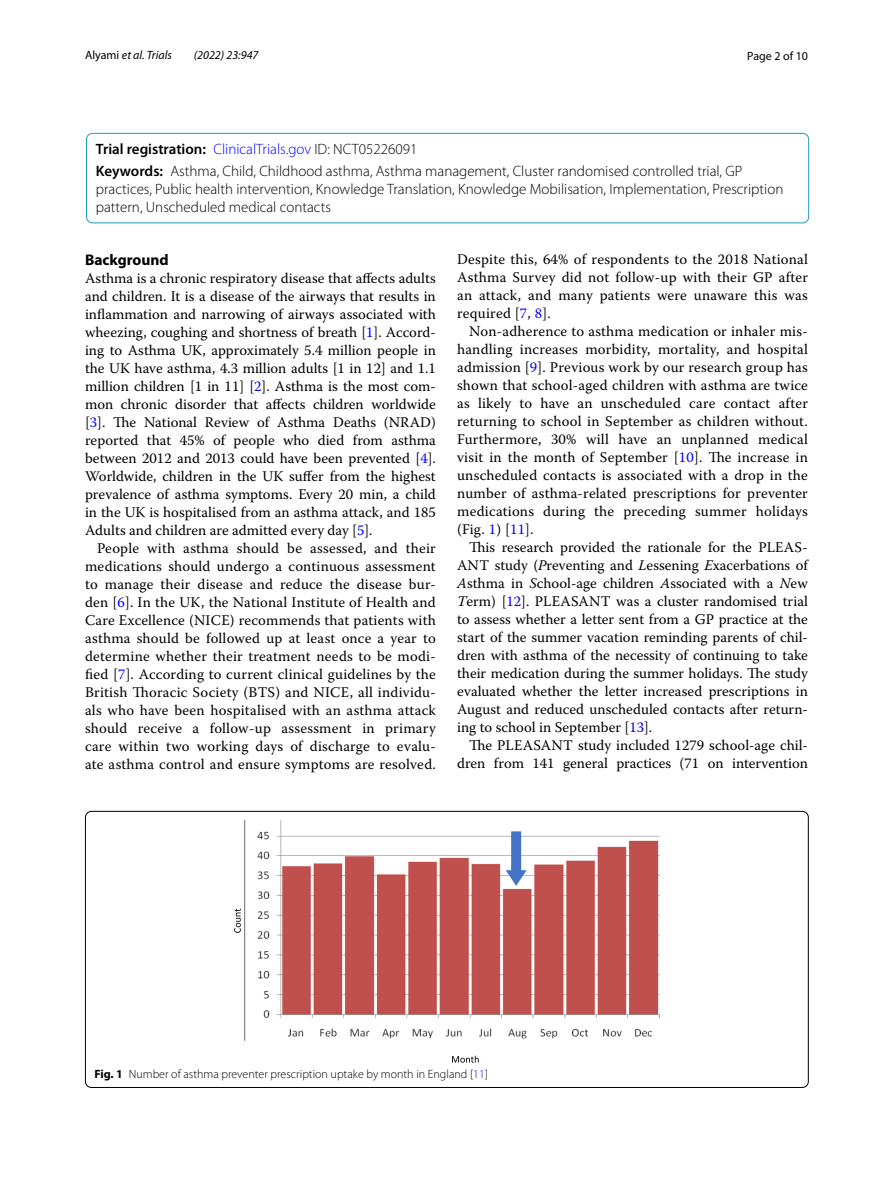
<style>
.page{position:relative;width:893px;height:1187px;background:#fff}
.page>*{position:absolute;margin:0;border:0;box-sizing:border-box;transform-origin:0 0}
.t1{font:700 15.45px "Myriad Pro";color:#000}
.t2{font:300 15px/22.5px "Myriad Pro";color:#000}
.t3{font:14.7px/18px "Warnock Pro";letter-spacing:.005em;color:#000;text-align:justify}
.t4{font:300 12px "Myriad Pro";color:#000}
.t5{font:italic 12px "Myriad Pro";color:#000}
.t6{font:12px "Myriad Pro";color:#000}
.s1{font-style:normal}
.s2{font-weight:600}
.s3{color:#00f}
.s4{font-style:italic}
.s5{font-weight:700}
</style>
<div class="page">
<div style="left:86px;top:133px;width:723px;height:90px;border:1px solid #1e9dc1;border-radius:6px"></div>
<img style="left:245px;top:820px;width:415px;height:219px">
<svg style="left:506px;top:831px;width:21px;height:54px"></svg>
<svg style="left:452px;top:1055px;width:27px;height:7px"></svg>
<svg style="left:234px;top:908px;width:7px;height:24px"></svg>
<p class="t5" style="left:85px;top:48px;width:88px"><span class="s1">Alyami</span> et al. Trials</p>
<p class="t5" style="left:194px;top:48px;width:66px">(2022) 23:947</p>
<p class="t6" style="left:747px;top:48px;width:62px">Page 2 of 10</p>
<p class="t2" style="left:96px;top:138px;width:648px"><span class="s2">Trial registration:</span> <span class="s3">ClinicalTrials.gov</span> ID: NCT05226091<br><span class="s2">Keywords:</span> Asthma, Child, Childhood asthma, Asthma management, Cluster randomised controlled trial, GP</p>
<p class="t2" style="left:96px;top:181px;width:689px;line-height:18px">practices, Public health intervention, Knowledge Translation, Knowledge Mobilisation, Implementation, Prescription pattern, Unscheduled medical contacts</p>
<p class="t1" style="left:85px;top:249px;width:85px">Background</p>
<p class="t3" style="left:85px;top:269px;width:352px">Asthma is a chronic respiratory disease that affects adults and children. It is a disease of the airways that results in inflammation and narrowing of airways associated with wheezing, coughing and shortness of breath [<span class="s3">1</span>]. Accord&shy;ing to Asthma UK, approximately 5.4 million people in the UK have asthma, 4.3 million adults [1 in 12] and 1.1 million children [1 in 11] [<span class="s3">2</span>]. Asthma is the most com&shy;mon chronic disorder that affects children worldwide [<span class="s3">3</span>]. The National Review of Asthma Deaths (NRAD) reported that 45% of people who died from asthma between 2012 and 2013 could have been prevented [<span class="s3">4</span>].<br>Worldwide, children in the UK suffer from the highest prevalence of asthma symptoms. Every 20 min, a child in the UK is hospitalised from an asthma attack, and 185<br>Adults and children are admitted every day [<span class="s3">5</span>].</p>
<p class="t3" style="left:85px;top:539px;width:352px;text-indent:12px">People with asthma should be assessed, and their medications should undergo a continuous assessment to manage their disease and reduce the disease bur&shy;den [<span class="s3">6</span>]. In the UK, the National Institute of Health and Care Excellence (NICE) recommends that patients with asthma should be followed up at least once a year to determine whether their treatment needs to be modi&shy;fied [<span class="s3">7</span>]. According to current clinical guidelines by the British Thoracic Society (BTS) and NICE, all individu&shy;als who have been hospitalised with an asthma attack should receive a follow-up assessment in primary care within two working days of discharge to evalu&shy;ate asthma control and ensure symptoms are resolved.</p>
<p class="t3" style="left:457px;top:250px;width:352px">Despite this, 64% of respondents to the 2018 National Asthma Survey did not follow-up with their GP after an attack, and many patients were unaware this was required [<span class="s3">7</span>, <span class="s3">8</span>].</p>
<p class="t3" style="left:457px;top:322px;width:352px;text-indent:12px">Non-adherence to asthma medication or inhaler mis&shy;handling increases morbidity, mortality, and hospital admission [<span class="s3">9</span>]. Previous work by our research group has shown that school-aged children with asthma are twice as likely to have an unscheduled care contact after returning to school in September as children without.<br>Furthermore, 30% will have an unplanned medical visit in the month of September [<span class="s3">10</span>]. The increase in unscheduled contacts is associated with a drop in the number of asthma-related prescriptions for preventer medications during the preceding summer holidays (Fig. <span class="s3">1</span>) [<span class="s3">11</span>].</p>
<p class="t3" style="left:457px;top:538px;width:352px;text-indent:12px">This research provided the rationale for the PLEAS-ANT study (<span class="s4">P</span>reventing and <span class="s4">L</span>essening <span class="s4">E</span>xacerbations of <span class="s4">A</span>sthma in <span class="s4">S</span>chool-age children <span class="s4">A</span>ssociated with a <span class="s4">N</span>ew <span class="s4">T</span>erm) [<span class="s3">12</span>]. PLEASANT was a cluster randomised trial to assess whether a letter sent from a GP practice at the start of the summer vacation reminding parents of chil&shy;dren with asthma of the necessity of continuing to take their medication during the summer holidays. The study evaluated whether the letter increased prescriptions in August and reduced unscheduled contacts after return&shy;ing to school in September [<span class="s3">13</span>].</p>
<p class="t3" style="left:457px;top:736px;width:352px;text-align:right">The PLEASANT study included 1279 school-age chil&shy;dren from 141 general practices (71 on intervention</p>
<p class="t4" style="left:94px;top:1067px;width:395px"><span class="s5">Fig. 1</span> Number of asthma preventer prescription uptake by month in England [<span class="s3">11</span>]</p>
</div>
